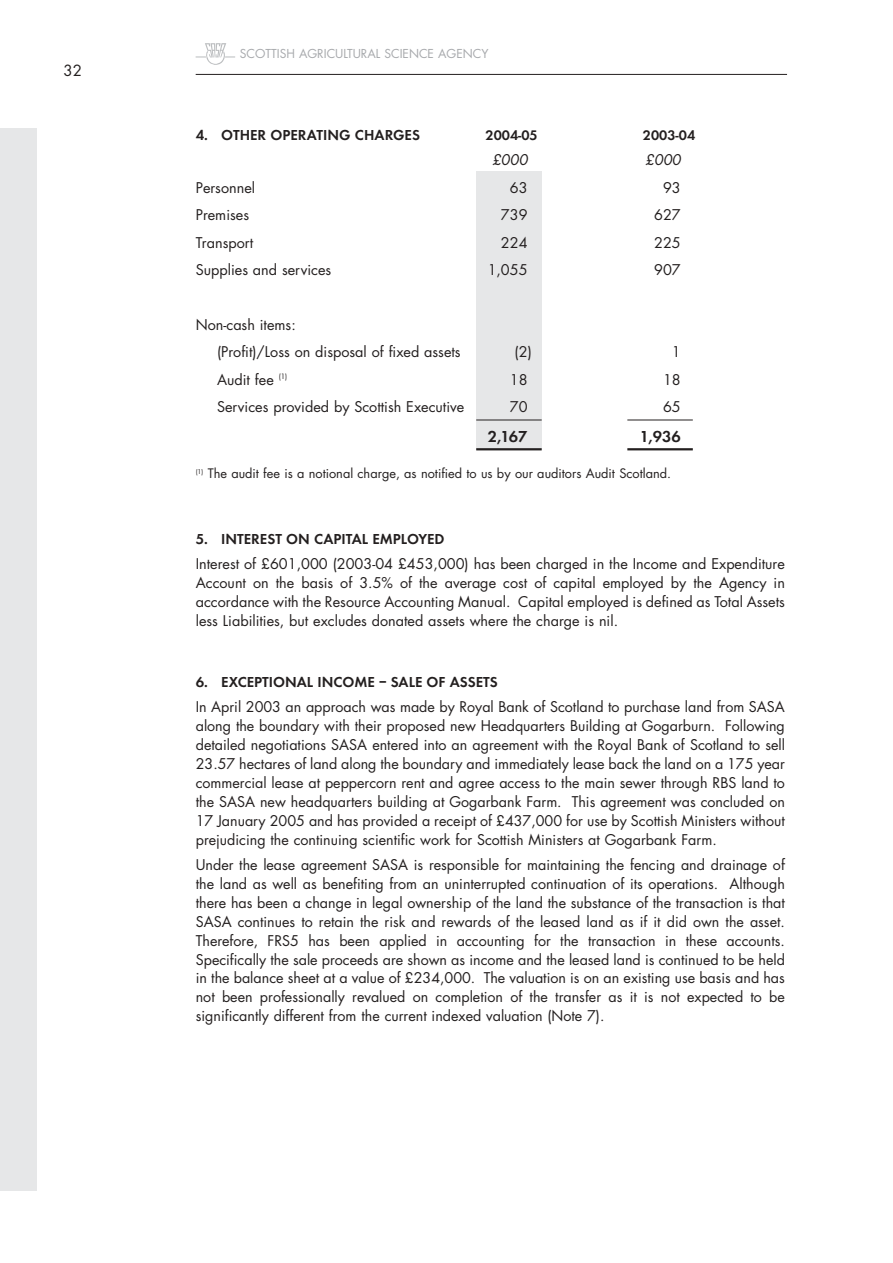
<style>
.page{position:relative;width:893px;height:1263px;background:#fff}
.page>*{position:absolute;margin:0;border:0;box-sizing:border-box;transform-origin:0 0}
.t1{font:600 16.5px "Futura";color:#231f1f}
.t2{font:600 15px "Futura";color:#231f1f}
.t3{font:15px "Futura";color:#231f1f}
.t4{font:14.4px/18.9px "Futura";color:#231f1f;text-align:justify}
.t5{font:600 14.4px "Futura";color:#231f1f}
.t6{font:italic 14.4px "Futura";color:#231f1f}
.t7{font:12.75px "Futura";color:#231f1f}
.t8{font:12px "Futura";color:#a7a9ac}
</style>
<div class="page">
<hr style="left:196px;top:74px;width:591px;height:1px;background:#231f1f">
<svg style="left:196px;top:43px;width:39px;height:22px"></svg>
<div style="left:0;top:128px;width:37px;height:1063px;background:#e6e7e8"></div>
<div style="left:476px;top:171px;width:65px;height:278px;background:#e6e7e8"></div>
<hr style="left:476px;top:420px;width:65px;height:1px;background:#231f1f">
<hr style="left:476px;top:448px;width:65px;height:2px;background:#231f1f">
<hr style="left:627px;top:420px;width:65px;height:1px;background:#231f1f">
<hr style="left:627px;top:448px;width:65px;height:2px;background:#231f1f">
<p class="t3" style="left:63px;top:63px;width:20px">32</p>
<p class="t8" style="left:240px;top:48px;width:250px">SCOTTISH AGRICULTURAL SCIENCE AGENCY</p>
<p class="t2" style="left:196px;top:129px;width:226px">4. OTHER OPERATING CHARGES</p>
<p class="t5" style="left:485px;top:129px;width:54px">2004-05</p>
<p class="t5" style="left:643px;top:129px;width:54px">2003-04</p>
<p class="t6" style="left:492px;top:153px;width:37px">£000</p>
<p class="t6" style="left:645px;top:153px;width:37px">£000</p>
<p class="t4" style="left:196px;top:179px;width:61px">Personnel</p>
<p class="t4" style="left:510px;top:179px;width:19px">63</p>
<p class="t4" style="left:663px;top:179px;width:19px">93</p>
<p class="t4" style="left:196px;top:207px;width:55px">Premises</p>
<p class="t4" style="left:501px;top:207px;width:28px">739</p>
<p class="t4" style="left:654px;top:207px;width:28px">627</p>
<p class="t4" style="left:196px;top:234px;width:59px">Transport</p>
<p class="t4" style="left:501px;top:234px;width:28px">224</p>
<p class="t4" style="left:654px;top:234px;width:28px">225</p>
<p class="t4" style="left:196px;top:261px;width:137px">Supplies and services</p>
<p class="t4" style="left:487px;top:261px;width:41px">1,055</p>
<p class="t4" style="left:654px;top:261px;width:28px">907</p>
<p class="t4" style="left:217px;top:312px;width:245px;line-height:27.5px;text-indent:-21px">Non-cash items:<br>(Profit)/Loss on disposal of fixed assets</p>
<p class="t4" style="left:514px;top:344px;width:19px">(2)</p>
<p class="t4" style="left:672px;top:344px;width:10px">1</p>
<p class="t4" style="left:217px;top:371px;width:72px">Audit fee <sup>(1)</sup></p>
<p class="t4" style="left:510px;top:371px;width:19px">18</p>
<p class="t4" style="left:663px;top:371px;width:19px">18</p>
<p class="t4" style="left:217px;top:398px;width:249px">Services provided by Scottish Executive</p>
<p class="t4" style="left:510px;top:398px;width:19px">70</p>
<p class="t4" style="left:663px;top:398px;width:19px">65</p>
<p class="t1" style="left:488px;top:429px;width:41px">2,167</p>
<p class="t1" style="left:640px;top:429px;width:42px">1,936</p>
<p class="t7" style="left:196px;top:468px;width:477px"><sup>(1)</sup> The audit fee is a notional charge, as notified to us by our auditors Audit Scotland.</p>
<p class="t2" style="left:196px;top:532px;width:250px">5. INTEREST ON CAPITAL EMPLOYED</p>
<p class="t4" style="left:196px;top:555px;width:590px">Interest of £601,000 (2003-04 £453,000) has been charged in the Income and Expenditure Account on the basis of 3.5% of the average cost of capital employed by the Agency in accordance with the Resource Accounting Manual. Capital employed is defined as Total Assets less Liabilities, but excludes donated assets where the charge is nil.</p>
<p class="t2" style="left:196px;top:675px;width:303px">6. EXCEPTIONAL INCOME – SALE OF ASSETS</p>
<p class="t4" style="left:196px;top:699px;width:590px">In April 2003 an approach was made by Royal Bank of Scotland to purchase land from SASA along the boundary with their proposed new Headquarters Building at Gogarburn. Following detailed negotiations SASA entered into an agreement with the Royal Bank of Scotland to sell 23.57 hectares of land along the boundary and immediately lease back the land on a 175 year commercial lease at peppercorn rent and agree access to the main sewer through RBS land to the SASA new headquarters building at Gogarbank Farm. This agreement was concluded on 17 January 2005 and has provided a receipt of £437,000 for use by Scottish Ministers without prejudicing the continuing scientific work for Scottish Ministers at Gogarbank Farm.</p>
<p class="t4" style="left:196px;top:857px;width:590px">Under the lease agreement SASA is responsible for maintaining the fencing and drainage of the land as well as benefiting from an uninterrupted continuation of its operations. Although there has been a change in legal ownership of the land the substance of the transaction is that SASA continues to retain the risk and rewards of the leased land as if it did own the asset.<br>Therefore, FRS5 has been applied in accounting for the transaction in these accounts.<br>Specifically the sale proceeds are shown as income and the leased land is continued to be held in the balance sheet at a value of £234,000. The valuation is on an existing use basis and has not been professionally revalued on completion of the transfer as it is not expected to be significantly different from the current indexed valuation (Note 7).</p>
</div>
